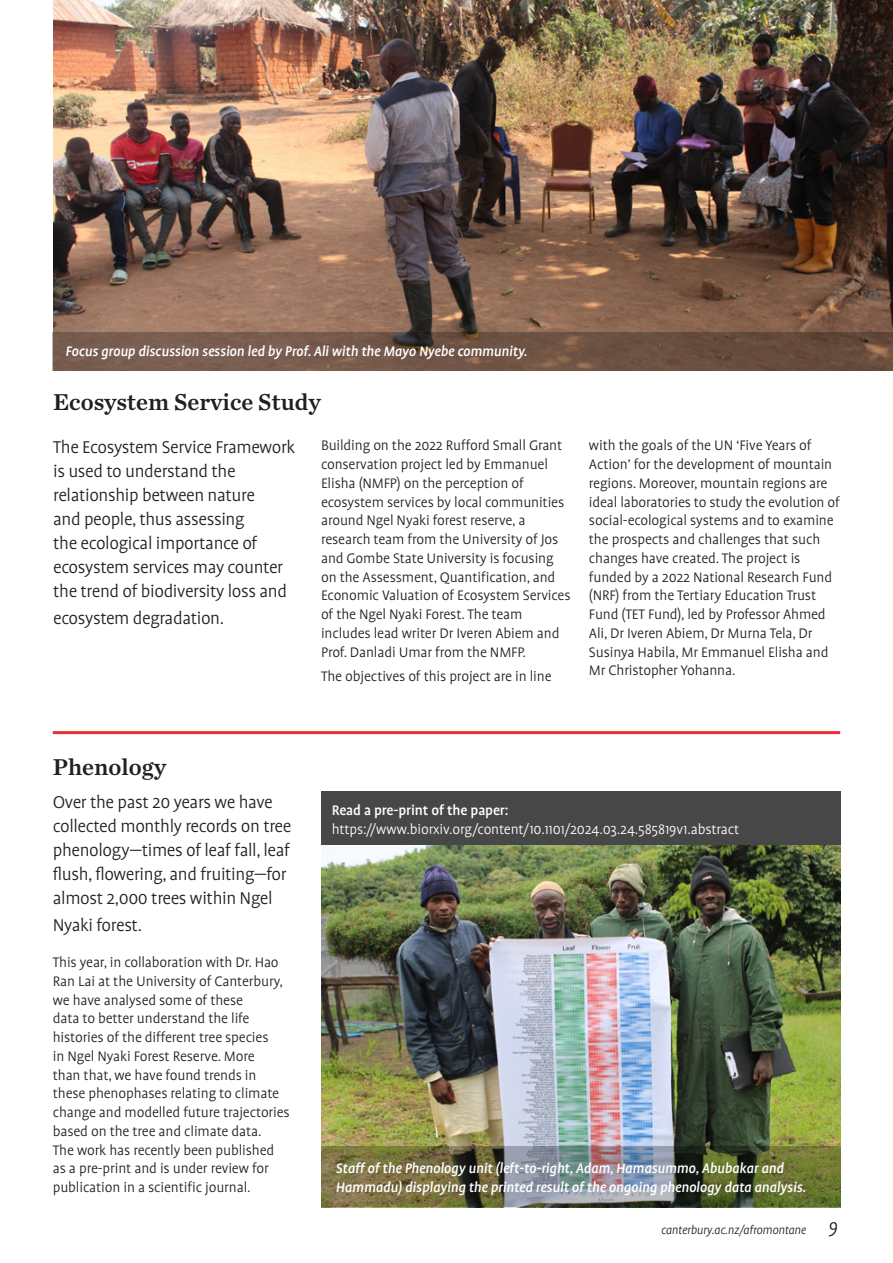
<style>
.page{position:relative;width:893px;height:1263px;background:#fff}
.page>*{position:absolute;margin:0;border:0;box-sizing:border-box;transform-origin:0 0}
.t1{font:24px "Chronicle Text G2 Semi";color:#231f20}
.Bodytext_H1_16_18_light_-20{font:300 19.5px/24px "Profile Pro";letter-spacing:-.02em;color:#231f20}
.Body{font:300 15.75px/18.8px "Profile Pro";letter-spacing:-.01em;color:#231f20}
.Body-2{font:italic 500 15.75px/18.8px "Profile Pro";letter-spacing:-.01em;color:#fff}
.Body-3{font:300 15.75px/18.8px "Profile Pro";letter-spacing:-.01em;color:#fff}
.t2{font:italic 300 13.5px "Profile Pro";letter-spacing:-.02em;color:#231f20}
.s1{font-weight:500}
.s2{font-size:21px}
</style>
<div class="page">
<div style="left:321px;top:791px;width:519px;height:54px;background:#474747"></div>
<img style="left:53px;top:0;width:840px;height:332px">
<svg style="left:53px;top:332px;width:840px;height:38px;background:#6f5445"></svg>
<img style="left:321px;top:846px;width:519px;height:300px">
<hr style="left:53px;top:731px;width:787px;height:3px;background:#ee2d34">
<img style="left:321px;top:1146px;width:519px;height:61px">
<p class="Body-2" style="left:66px;top:342px;width:463px">Focus group discussion session led by Prof. Ali with the Mayo Nyebe community.</p>
<h2 class="t1" style="left:53px;top:383px;width:269px">Ecosystem Service Study</h2>
<p class="Bodytext_H1_16_18_light_-20" style="left:53px;top:436px;width:244px">The Ecosystem Service Framework is used to understand the relationship between nature<br>and people, thus assessing<br>the ecological importance of ecosystem services may counter the trend of biodiversity loss and</p>
<p class="Bodytext_H1_16_18_light_-20" style="left:53px;top:607px;width:173px">ecosystem degradation.</p>
<p class="Body" style="left:321px;top:437px;width:251px">Building on the 2022 Rufford Small Grant conservation project led by Emmanuel Elisha (NMFP) on the perception of ecosystem services by local communities around Ngel Nyaki forest reserve, a research team from the University of Jos and Gombe State University is focusing on the Assessment, Quantification, and Economic Valuation of Ecosystem Services of the Ngel Nyaki Forest. The team includes lead writer Dr Iveren Abiem and Prof. Danladi Umar from the NMFP.</p>
<p class="Body" style="left:321px;top:667px;width:232px">The objectives of this project are in line</p>
<p class="Body" style="left:589px;top:437px;width:252px">with the goals of the UN ‘Five Years of Action’ for the development of mountain regions. Moreover, mountain regions are ideal laboratories to study the evolution of social-ecological systems and to examine the prospects and challenges that such changes have created. The project is funded by a 2022 National Research Fund (NRF) from the Tertiary Education Trust Fund (TET Fund), led by Professor Ahmed Ali, Dr Iveren Abiem, Dr Murna Tela, Dr Susinya Habila, Mr Emmanuel Elisha and Mr Christopher Yohanna.</p>
<h2 class="t1" style="left:53px;top:748px;width:115px">Phenology</h2>
<p class="Bodytext_H1_16_18_light_-20" style="left:53px;top:791px;width:240px">Over the past 20 years we have collected monthly records on tree phenology—times of leaf fall, leaf flush, flowering, and fruiting—for almost 2,000 trees within Ngel</p>
<p class="Bodytext_H1_16_18_light_-20" style="left:53px;top:914px;width:91px">Nyaki forest.</p>
<h2 class="Body" style="left:53px;top:953px;width:238px">This year, in collaboration with Dr. Hao Ran Lai at the University of Canterbury, we have analysed some of these<br>data to better understand the life histories of the different tree species<br>in Ngel Nyaki Forest Reserve. More<br>than that, we have found trends in these phenophases relating to climate change and modelled future trajectories based on the tree and climate data.<br>The work has recently been published as a pre-print and is under review for publication in a scientific journal.</h2>
<p class="Body-3" style="left:332px;top:802px;width:409px"><span class="s1">Read a pre-print of the paper: </span>https://www.biorxiv.org/content/10.1101/2024.03.24.585819v1.abstract</p>
<p class="Body-2" style="left:336px;top:1159px;width:472px">Staff of the Phenology unit (left-to-right, Adam, Hamasummo, Abubakar and<br>Hammadu) displaying the printed result of the ongoing phenology data analysis.</p>
<p class="t2" style="left:661px;top:1222px;width:178px">canterbury.ac.nz/afromontane <span class="s2">9</span></p>
</div>
